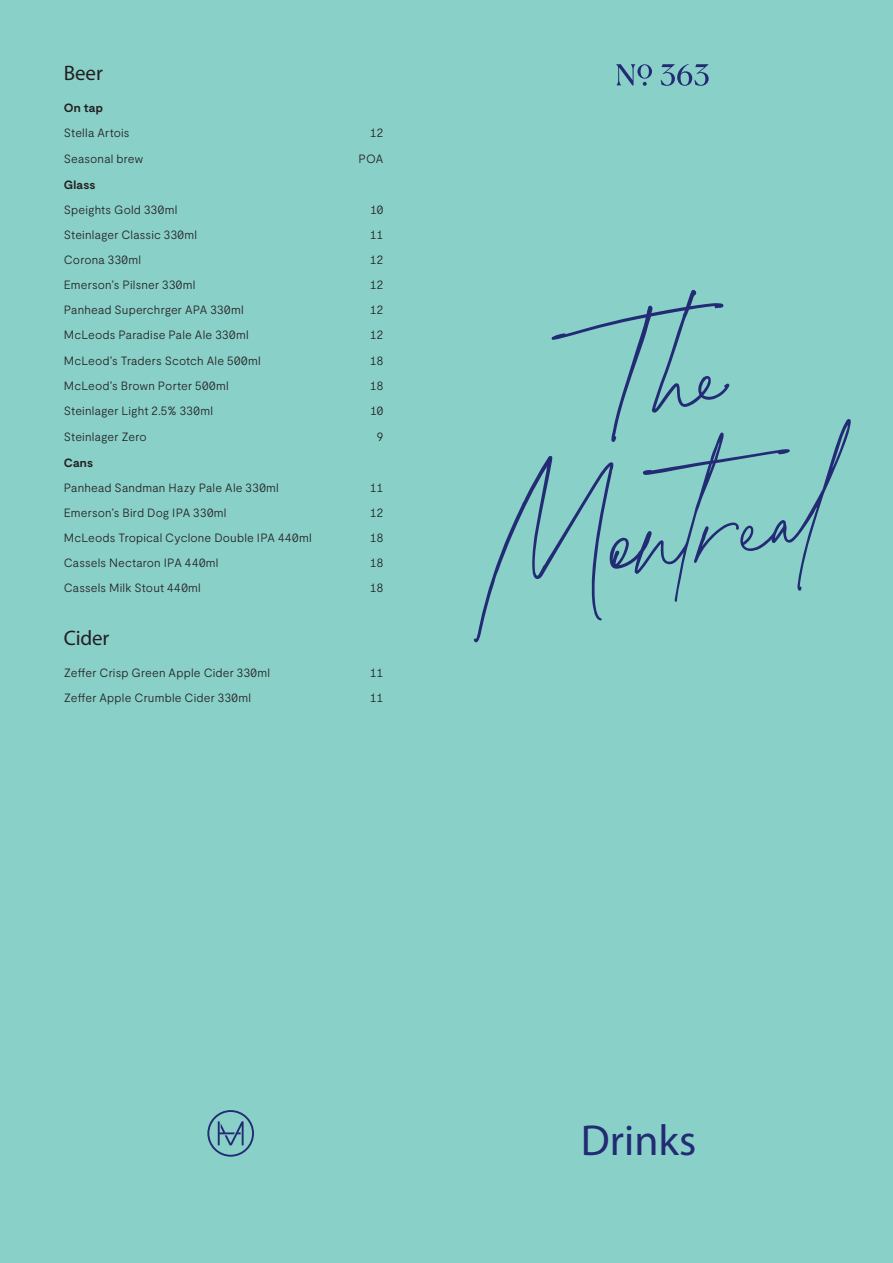
<style>
.page{position:relative;width:893px;height:1263px;background:#89d0c8}
.page>*{position:absolute;margin:0;border:0;box-sizing:border-box;transform-origin:0 0}
.t1{font:43.5px "Myriad Pro";color:#222b74}
.TM_Menu_-_Menu_Heade{font:21px "Myriad Pro";letter-spacing:-.005em;color:#231f20}
.TM_Menu_-_Drinks_bod{font:300 12px "Moderat";letter-spacing:.015em;color:#231f20}
.TM_Menu_-_Drinks_bod-2{font:700 12px "Moderat";letter-spacing:.015em;color:#231f20}
</style>
<div class="page">
<svg style="left:473px;top:419px;width:378px;height:223px"></svg>
<svg style="left:551px;top:290px;width:178px;height:152px"></svg>
<svg style="left:207px;top:1110px;width:47px;height:47px"></svg>
<svg style="left:616px;top:64px;width:93px;height:22px"></svg>
<p class="TM_Menu_-_Menu_Heade" style="left:64px;top:60px;width:41px">Beer</p>
<p class="TM_Menu_-_Drinks_bod-2" style="left:64px;top:101px;width:41px">On tap</p>
<p class="TM_Menu_-_Drinks_bod" style="left:64px;top:126px;width:67px">Stella Artois</p>
<p class="TM_Menu_-_Drinks_bod" style="left:370px;top:126px;width:15px">12</p>
<p class="TM_Menu_-_Drinks_bod" style="left:64px;top:152px;width:81px">Seasonal brew</p>
<p class="TM_Menu_-_Drinks_bod" style="left:358px;top:152px;width:26px">POA</p>
<p class="TM_Menu_-_Drinks_bod-2" style="left:64px;top:177px;width:33px">Glass</p>
<p class="TM_Menu_-_Drinks_bod" style="left:64px;top:203px;width:115px">Speights Gold 330ml</p>
<p class="TM_Menu_-_Drinks_bod" style="left:370px;top:203px;width:14px">10</p>
<p class="TM_Menu_-_Drinks_bod" style="left:64px;top:228px;width:135px">Steinlager Classic 330ml</p>
<p class="TM_Menu_-_Drinks_bod" style="left:370px;top:228px;width:15px">11</p>
<p class="TM_Menu_-_Drinks_bod" style="left:64px;top:253px;width:79px">Corona 330ml</p>
<p class="TM_Menu_-_Drinks_bod" style="left:370px;top:253px;width:15px">12</p>
<p class="TM_Menu_-_Drinks_bod" style="left:64px;top:278px;width:133px">Emerson’s Pilsner 330ml</p>
<p class="TM_Menu_-_Drinks_bod" style="left:370px;top:278px;width:15px">12</p>
<p class="TM_Menu_-_Drinks_bod" style="left:64px;top:303px;width:181px">Panhead Superchrger APA 330ml</p>
<p class="TM_Menu_-_Drinks_bod" style="left:370px;top:303px;width:15px">12</p>
<p class="TM_Menu_-_Drinks_bod" style="left:64px;top:328px;width:186px">McLeods Paradise Pale Ale 330ml</p>
<p class="TM_Menu_-_Drinks_bod" style="left:370px;top:328px;width:15px">12</p>
<p class="TM_Menu_-_Drinks_bod" style="left:64px;top:353px;width:198px">McLeod’s Traders Scotch Ale 500ml</p>
<p class="TM_Menu_-_Drinks_bod" style="left:370px;top:353px;width:15px">18</p>
<p class="TM_Menu_-_Drinks_bod" style="left:64px;top:379px;width:167px">McLeod’s Brown Porter 500ml</p>
<p class="TM_Menu_-_Drinks_bod" style="left:370px;top:379px;width:15px">18</p>
<p class="TM_Menu_-_Drinks_bod" style="left:64px;top:404px;width:151px">Steinlager Light 2.5% 330ml</p>
<p class="TM_Menu_-_Drinks_bod" style="left:370px;top:404px;width:14px">10</p>
<p class="TM_Menu_-_Drinks_bod" style="left:64px;top:430px;width:84px">Steinlager Zero</p>
<p class="TM_Menu_-_Drinks_bod" style="left:377px;top:430px;width:8px">9</p>
<p class="TM_Menu_-_Drinks_bod-2" style="left:64px;top:455px;width:31px">Cans</p>
<p class="TM_Menu_-_Drinks_bod" style="left:64px;top:481px;width:217px">Panhead Sandman Hazy Pale Ale 330ml</p>
<p class="TM_Menu_-_Drinks_bod" style="left:370px;top:481px;width:15px">11</p>
<p class="TM_Menu_-_Drinks_bod" style="left:64px;top:506px;width:164px">Emerson’s Bird Dog IPA 330ml</p>
<p class="TM_Menu_-_Drinks_bod" style="left:370px;top:506px;width:15px">12</p>
<p class="TM_Menu_-_Drinks_bod" style="left:64px;top:531px;width:249px">McLeods Tropical Cyclone Double IPA 440ml</p>
<p class="TM_Menu_-_Drinks_bod" style="left:370px;top:531px;width:15px">18</p>
<p class="TM_Menu_-_Drinks_bod" style="left:64px;top:556px;width:156px">Cassels Nectaron IPA 440ml</p>
<p class="TM_Menu_-_Drinks_bod" style="left:370px;top:556px;width:15px">18</p>
<p class="TM_Menu_-_Drinks_bod" style="left:64px;top:581px;width:139px">Cassels Milk Stout 440ml</p>
<p class="TM_Menu_-_Drinks_bod" style="left:370px;top:581px;width:15px">18</p>
<p class="TM_Menu_-_Menu_Heade" style="left:64px;top:625px;width:47px">Cider</p>
<p class="TM_Menu_-_Drinks_bod" style="left:64px;top:666px;width:208px">Zeffer Crisp Green Apple Cider 330ml</p>
<p class="TM_Menu_-_Drinks_bod" style="left:370px;top:666px;width:15px">11</p>
<p class="TM_Menu_-_Drinks_bod" style="left:64px;top:691px;width:189px">Zeffer Apple Crumble Cider 330ml</p>
<p class="TM_Menu_-_Drinks_bod" style="left:370px;top:691px;width:15px">11</p>
<p class="t1" style="left:581px;top:1114px;width:117px">Drinks</p>
</div>
